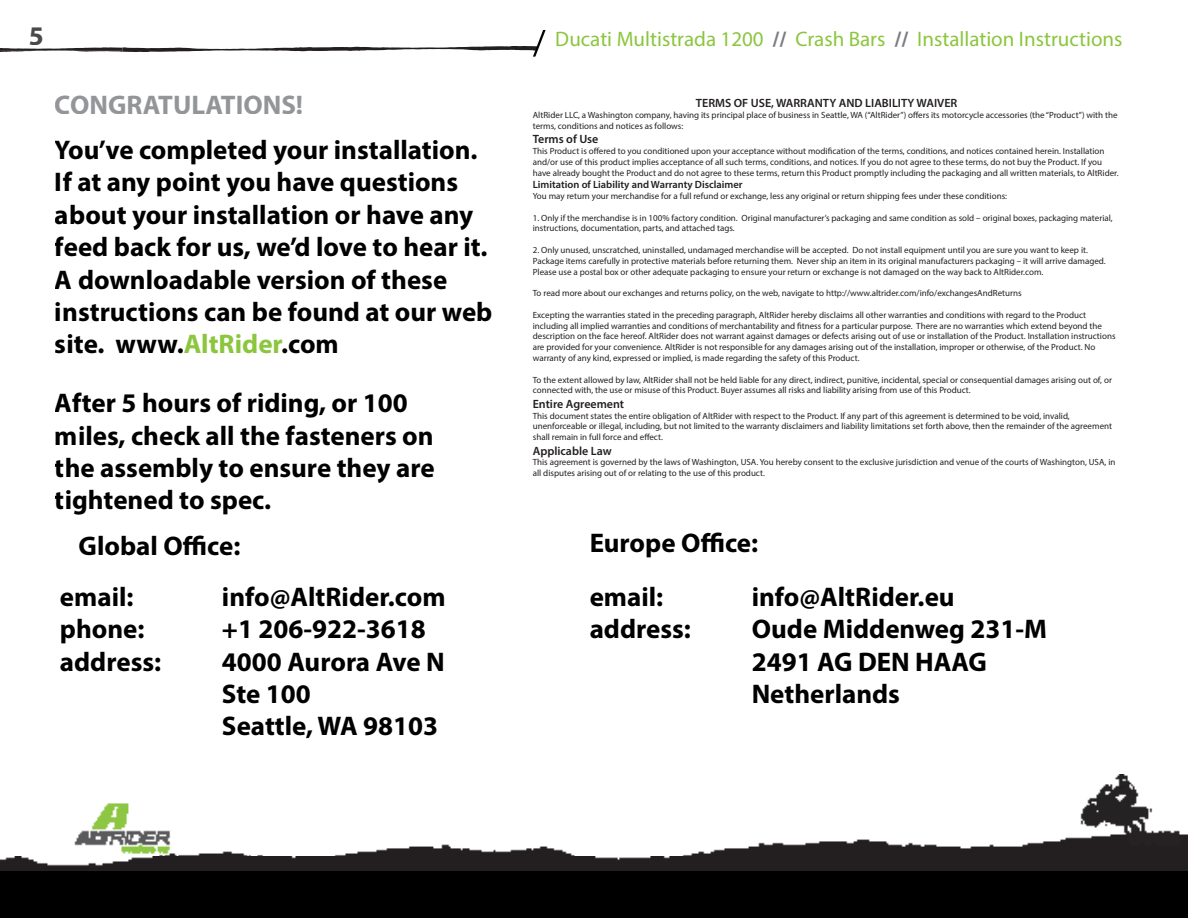
<style>
.page{position:relative;width:1188px;height:918px;background:#fff}
.page>*{position:absolute;margin:0;border:0;box-sizing:border-box;transform-origin:0 0}
.t1{font:700 27px/32.4px "Myriad Pro";color:#000}
.t2{font:700 27px "Myriad Pro";color:#939598}
.t3{font:700 27px "Myriad Pro";color:#494a4b}
.t4{font:21px "Myriad Pro";color:#8bc63e}
.t5{font:600 12px "Myriad Pro";color:#231f20}
.t6{font:600 10.5px "Myriad Pro";color:#231f20}
.t7{font:9px/10.8px "Myriad Pro";color:#231f20}
.s1{font-weight:700;color:#7a7c7f}
.s2{color:#8bc63e}
</style>
<div class="page">
<img style="left:0;top:774px;width:1188px;height:97px">
<svg style="left:0;top:30px;width:546px;height:27px"></svg>
<div style="left:0;top:871px;width:1188px;height:47px;background:#000"></div>
<h1 class="t3" style="left:29px;top:18px;width:16px">5</h1>
<p class="t4" style="left:555px;top:26px;width:569px">Ducati Multistrada 1200 <span class="s1">//</span> Crash Bars <span class="s1">//</span> Installation Instructions</p>
<h1 class="t2" style="left:55px;top:87px;width:250px">CONGRATULATIONS!</h1>
<h1 class="t1" style="left:55px;top:133px;width:439px">You’ve completed your installation.<br>If at any point you have questions about your installation or have any feed back for us, we’d love to hear it.<br>A downloadable version of these instructions can be found at our web site. www.<span class="s2">AltRider</span>.com</h1>
<h1 class="t1" style="left:55px;top:386px;width:381px">After 5 hours of riding, or 100 miles, check all the fasteners on the assembly to ensure they are tightened to spec.</h1>
<p class="t5" style="left:696px;top:96px;width:263px">TERMS OF USE, WARRANTY AND LIABILITY WAIVER</p>
<p class="t7" style="left:533px;top:110px;width:586px">AltRider LLC, a Washington company, having its principal place of business in Seattle, WA (“AltRider”) offers its motorcycle accessories (the “Product”) with the terms, conditions and notices as follows:</p>
<p class="t5" style="left:533px;top:132px;width:67px">Terms of Use</p>
<p class="t7" style="left:533px;top:146px;width:587px">This Product is offered to you conditioned upon your acceptance without modification of the terms, conditions, and notices contained herein. Installation and/or use of this product implies acceptance of all such terms, conditions, and notices. If you do not agree to these terms, do not buy the Product. If you have already bought the Product and do not agree to these terms, return this Product promptly including the packaging and all written materials, to AltRider.</p>
<p class="t6" style="left:533px;top:178px;width:211px">Limitation of Liability and Warranty Disclaimer</p>
<p class="t7" style="left:533px;top:191px;width:476px">You may return your merchandise for a full refund or exchange, less any original or return shipping fees under these conditions:</p>
<p class="t7" style="left:533px;top:212px;width:581px">1. Only if the merchandise is in 100% factory condition. Original manufacturer’s packaging and same condition as sold – original boxes, packaging material, instructions, documentation, parts, and attached tags.</p>
<p class="t7" style="left:533px;top:245px;width:574px">2. Only unused, unscratched, uninstalled, undamaged merchandise will be accepted. Do not install equipment until you are sure you want to keep it.<br>Package items carefully in protective materials before returning them. Never ship an item in its original manufacturers packaging – it will arrive damaged.<br>Please use a postal box or other adequate packaging to ensure your return or exchange is not damaged on the way back to AltRider.com.</p>
<p class="t7" style="left:533px;top:288px;width:490px">To read more about our exchanges and returns policy, on the web, navigate to http://www.altrider.com/info/exchangesAndReturns</p>
<p class="t7" style="left:533px;top:309px;width:584px">Excepting the warranties stated in the preceding paragraph, AltRider hereby disclaims all other warranties and conditions with regard to the Product including all implied warranties and conditions of merchantability and fitness for a particular purpose. There are no warranties which extend beyond the description on the face hereof. AltRider does not warrant against damages or defects arising out of use or installation of the Product. Installation instructions are provided for your convenience. AltRider is not responsible for any damages arising out of the installation, improper or otherwise, of the Product. No warranty of any kind, expressed or implied, is made regarding the safety of this Product.</p>
<p class="t7" style="left:533px;top:374px;width:581px">To the extent allowed by law, AltRider shall not be held liable for any direct, indirect, punitive, incidental, special or consequential damages arising out of, or connected with, the use or misuse of this Product. Buyer assumes all risks and liability arising from use of this Product.</p>
<p class="t5" style="left:533px;top:396px;width:93px">Entire Agreement</p>
<p class="t7" style="left:533px;top:410px;width:581px">This document states the entire obligation of AltRider with respect to the Product. If any part of this agreement is determined to be void, invalid, unenforceable or illegal, including, but not limited to the warranty disclaimers and liability limitations set forth above, then the remainder of the agreement shall remain in full force and effect.</p>
<p class="t5" style="left:533px;top:443px;width:80px">Applicable Law</p>
<p class="t7" style="left:533px;top:457px;width:584px">This agreement is governed by the laws of Washington, USA. You hereby consent to the exclusive jurisdiction and venue of the courts of Washington, USA, in all disputes arising out of or relating to the use of this product.</p>
<p class="t1" style="left:79px;top:529px;width:163px">Global Office:</p>
<p class="t1" style="left:590px;top:526px;width:170px">Europe Office:</p>
<h1 class="t1" style="left:60px;top:580px;width:75px">email:</h1>
<h1 class="t1" style="left:222px;top:580px;width:225px">info@AltRider.com</h1>
<h1 class="t1" style="left:60px;top:612px;width:86px">phone:</h1>
<h1 class="t1" style="left:222px;top:612px;width:205px">+1 206-922-3618</h1>
<h1 class="t1" style="left:60px;top:645px;width:103px">address:</h1>
<h1 class="t1" style="left:222px;top:645px;width:224px">4000 Aurora Ave N<br>Ste 100<br>Seattle, WA 98103</h1>
<h1 class="t1" style="left:590px;top:580px;width:75px">email:</h1>
<h1 class="t1" style="left:752px;top:580px;width:204px">info@AltRider.eu</h1>
<h1 class="t1" style="left:590px;top:612px;width:103px">address:</h1>
<h1 class="t1" style="left:752px;top:612px;width:297px">Oude Middenweg 231-M<br>2491 AG DEN HAAG<br>Netherlands</h1>
</div>
